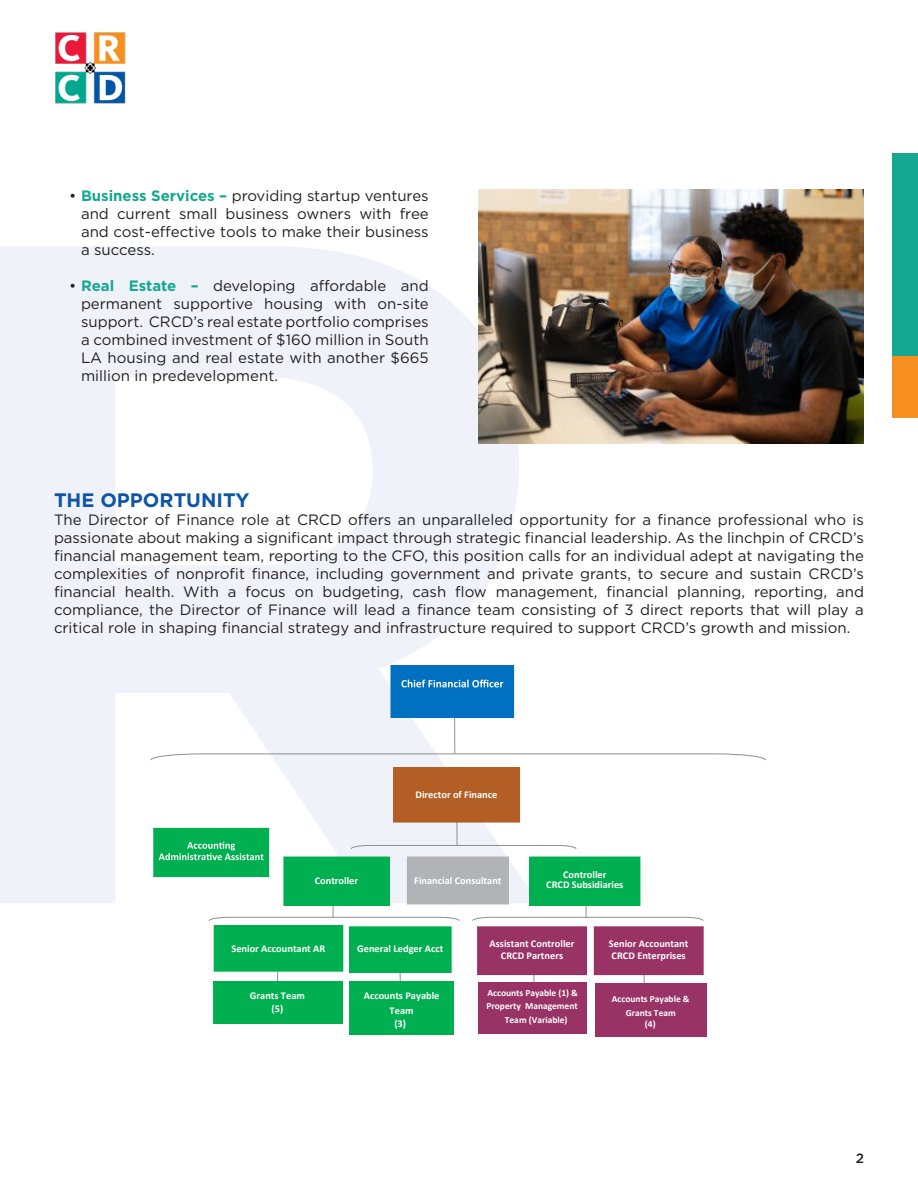
<style>
.page{position:relative;width:918px;height:1188px;background:#fff}
.page>*{position:absolute;margin:0;border:0;box-sizing:border-box;transform-origin:0 0}
.tabs{font:700 19.5px "Gotham";color:#0e56a5}
.tabs-2{font:15px/18px "Gotham";color:#231f20;text-align:justify}
.tabs_new{font:15px/18px "Gotham";color:#231f20;text-align:justify}
.t1{font:500 13.5px "Gotham";color:#231f20}
.t2{font:700 10.35px/15.1px "Calibri";color:#fff;text-align:center}
.t3{font:700 9.45px/13.6px "Calibri";color:#fff;text-align:center}
.s1{font-weight:700;color:#15a890}
</style>
<div class="page">
<img style="left:55px;top:32px;width:71px;height:72px">
<svg style="left:0;top:246px;width:539px;height:657px;fill:#f0f2f9"></svg>
<hr style="left:454px;top:699px;width:1px;height:55px;background:#8d8f92">
<svg style="left:391px;top:665px;width:123px;height:53px;background:#0b76c2"></svg>
<svg style="left:150px;top:753px;width:616px;height:8px"></svg>
<hr style="left:333px;top:869px;width:1px;height:48px;background:#8d8f92">
<hr style="left:400px;top:963px;width:1px;height:40px;background:#8d8f92">
<div style="left:350px;top:981px;width:104px;height:54px;background:#00b050"></div>
<div style="left:350px;top:927px;width:101px;height:45px;background:#00b050"></div>
<div style="left:349px;top:926px;width:103px;height:47px;border:1px solid #00b050"></div>
<svg style="left:350px;top:780px;width:227px;height:70px"></svg>
<div style="left:284px;top:857px;width:105px;height:48px;background:#00b050"></div>
<div style="left:283px;top:857px;width:107px;height:49px;border:1px solid #00b050"></div>
<div style="left:154px;top:828px;width:115px;height:49px;background:#00b050"></div>
<svg style="left:159px;top:842px;width:105px;height:18px"></svg>
<svg style="left:277px;top:972px;width:2px;height:9px"></svg>
<div style="left:394px;top:768px;width:126px;height:54px;background:#b35e25"></div>
<div style="left:393px;top:767px;width:127px;height:56px;border:1px solid #b35e25"></div>
<svg style="left:208px;top:916px;width:252px;height:5px"></svg>
<div style="left:214px;top:926px;width:129px;height:45px;background:#00b050"></div>
<div style="left:214px;top:925px;width:129px;height:47px;border:1px solid #00b050"></div>
<div style="left:213px;top:981px;width:130px;height:43px;background:#00b050"></div>
<div style="left:407px;top:857px;width:102px;height:47px;background:#b2b3b7"></div>
<hr style="left:586px;top:870px;width:1px;height:48px;background:#8d8f92">
<div style="left:530px;top:857px;width:110px;height:48px;background:#00b050"></div>
<div style="left:529px;top:857px;width:111px;height:49px;border:1px solid #00b050"></div>
<svg style="left:472px;top:916px;width:232px;height:83px"></svg>
<div style="left:478px;top:927px;width:108px;height:48px;background:#936"></div>
<div style="left:477px;top:926px;width:110px;height:49px;border:1px solid #936"></div>
<div style="left:478px;top:983px;width:108px;height:51px;background:#936"></div>
<div style="left:594px;top:927px;width:109px;height:48px;background:#936"></div>
<div style="left:594px;top:926px;width:110px;height:49px;border:1px solid #936"></div>
<div style="left:595px;top:983px;width:111px;height:53px;background:#936"></div>
<div style="left:892px;top:153px;width:26px;height:203px;background:#15a890"></div>
<div style="left:892px;top:356px;width:26px;height:62px;background:#f68f20"></div>
<img style="left:478px;top:189px;width:386px;height:255px">
<p class="tabs_new" style="left:81px;top:186px;width:349px;text-indent:-12px">• <span class="s1">Business Services –</span> providing startup ventures and current small business owners with free and cost-effective tools to make their business a success.</p>
<p class="tabs_new" style="left:81px;top:276px;width:349px;text-indent:-12px">• <span class="s1">Real Estate –</span> developing affordable and permanent supportive housing with on-site support. CRCD’s real estate portfolio comprises a combined investment of $160 million in South LA housing and real estate with another $665 million in predevelopment.</p>
<p class="tabs" style="left:54px;top:487px;width:197px">THE OPPORTUNITY</p>
<p class="tabs-2" style="left:54px;top:510px;width:812px">The Director of Finance role at CRCD offers an unparalleled opportunity for a finance professional who is passionate about making a significant impact through strategic financial leadership. As the linchpin of CRCD’s financial management team, reporting to the CFO, this position calls for an individual adept at navigating the complexities of nonprofit finance, including government and private grants, to secure and sustain CRCD’s financial health. With a focus on budgeting, cash flow management, financial planning, reporting, and compliance, the Director of Finance will lead a finance team consisting of 3 direct reports that will play a critical role in shaping financial strategy and infrastructure required to support CRCD’s growth and mission.</p>
<p class="t2" style="left:315px;top:873px;width:45px">Controller</p>
<p class="t2" style="left:416px;top:787px;width:83px">Director of Finance</p>
<p class="t2" style="left:414px;top:872px;width:89px">Financial Consultant</p>
<p class="t2" style="left:546px;top:869px;width:79px;line-height:10.4px">Controller<br>CRCD Subsidiaries</p>
<p class="t2" style="left:231px;top:940px;width:95px">Senior Accountant AR</p>
<p class="t2" style="left:250px;top:989px;width:56px;line-height:12.5px">Grants Team (5)</p>
<p class="t2" style="left:357px;top:940px;width:88px">General Ledger Acct</p>
<p class="t2" style="left:364px;top:988px;width:77px">Accounts Payable<br>Team</p>
<p class="t2" style="left:394px;top:1015px;width:13px">(3)</p>
<p class="t2" style="left:490px;top:936px;width:86px;line-height:12.8px">Assistant Controller<br>CRCD Partners</p>
<p class="t3" style="left:487px;top:985px;width:92px">Accounts Payable (1) &amp;</p>
<p class="t3" style="left:486px;top:999px;width:93px">Property Management</p>
<p class="t3" style="left:505px;top:1013px;width:64px">Team (Variable)</p>
<p class="t2" style="left:609px;top:937px;width:81px;line-height:11.7px;text-align:left">Senior Accountant<br>CRCD Enterprises</p>
<p class="t3" style="left:612px;top:992px;width:79px">Accounts Payable &amp;<br>Grants Team</p>
<p class="t3" style="left:645px;top:1017px;width:12px">(4)</p>
<p class="t1" style="left:856px;top:1150px;width:10px">2</p>
</div>
